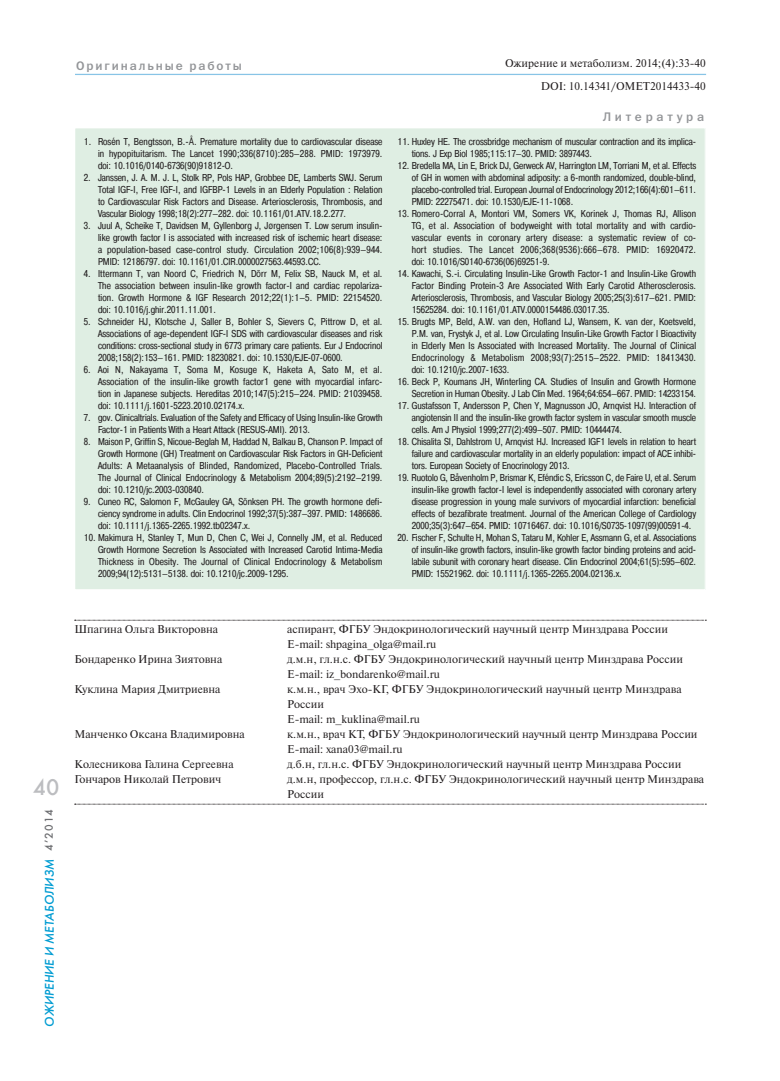
<style>
.page{position:relative;width:780px;height:1081px;background:#fff}
.page>*{position:absolute;margin:0;border:0;box-sizing:border-box;transform-origin:0 0}
.t1{font:22.5px "Futura Futuris C";color:#bcbdc0}
.t2{font:italic 12.5px "Futura Futuris C";color:#009cd2}
.t3{font:12.5px "Franklin Gothic Medium C";letter-spacing:.15em;color:#939598}
.t4{font:12.5px "Franklin Gothic Medium C";letter-spacing:.3em;color:#939598}
.t5{font:11.25px/15px "Newton C";color:#231f20}
.t6{font:11.25px "Futura Futuris C";color:#6c6d70}
.t7{font:10px/12px "Pragmatica Cond C";color:#231f20;text-align:justify}
.s1{font-family:"Helvetica"}
</style>
<div class="page">
<hr style="left:75px;top:74px;width:631px;height:1px;background:#88c4e6">
<div style="left:75px;top:128px;width:630px;height:462px;background:#dfeee3"></div>
<svg style="left:75px;top:620px;width:631px;height:1px"></svg>
<svg style="left:75px;top:804px;width:631px;height:1px"></svg>
<p class="t3" style="left:76px;top:61px;width:167px">Оригинальные работы</p>
<p class="t7" style="left:98px;top:136px;width:286px;text-indent:-14px">1. Ros<span class="s1">é</span>n T, Bengtsson, B.-<span class="s1">Å</span>. Premature mortality due to cardiovascular disease in hypopituitarism. The Lancet 1990;336(8710):285–288. PMID: 1973979. doi: 10.1016/0140-6736(90)91812-O.</p>
<p class="t7" style="left:98px;top:172px;width:286px;text-indent:-14px">2. Janssen, J. A. M. J. L, Stolk RP, Pols HAP, Grobbee DE, Lamberts SWJ. Serum Total IGF-I, Free IGF-I, and IGFBP-1 Levels in an Elderly Population : Relation to Cardiovascular Risk Factors and Disease. Arteriosclerosis, Thrombosis, and Vascular Biology 1998;18(2):277–282. doi: 10.1161/01.ATV.18.2.277.</p>
<p class="t7" style="left:98px;top:220px;width:286px;text-indent:-14px">3. Juul A, Scheike T, Davidsen M, Gyllenborg J, J<span class="s1">ø</span>rgensen T. Low serum insulin&shy;like growth factor I is associated with increased risk of ischemic heart disease: a population-based case-control study. Circulation 2002;106(8):939–944.<br>PMID: 12186797. doi: 10.1161/01.CIR.0000027563.44593.CC.</p>
<p class="t7" style="left:98px;top:268px;width:286px;text-indent:-14px">4. Ittermann T, van Noord C, Friedrich N, D<span class="s1">ö</span>rr M, Felix SB, Nauck M, et al.<br>The association between insulin-like growth factor-I and cardiac repolariza&shy;tion. Growth Hormone &amp; IGF Research 2012;22(1):1–5. PMID: 22154520. doi: 10.1016/j.ghir.2011.11.001.</p>
<p class="t7" style="left:98px;top:316px;width:286px;text-indent:-14px">5. Schneider HJ, Klotsche J, Saller B, Bohler S, Sievers C, Pittrow D, et al.<br>Associations of age-dependent IGF-I SDS with cardiovascular diseases and risk conditions: cross-sectional study in 6773 primary care patients. Eur J Endocrinol 2008;158(2):153–161. PMID: 18230821. doi: 10.1530/EJE-07-0600.</p>
<p class="t7" style="left:98px;top:364px;width:286px;text-indent:-14px">6. Aoi N, Nakayama T, Soma M, Kosuge K, Haketa A, Sato M, et al.<br>Association of the insulin-like growth factor1 gene with myocardial infarc&shy;tion in Japanese subjects. Hereditas 2010;147(5):215–224. PMID: 21039458. doi: 10.1111/j.1601-5223.2010.02174.x.</p>
<p class="t7" style="left:98px;top:412px;width:286px;text-indent:-14px">7. gov. Сlinicaltrials. Evaluation of the Safety and Efficacy of Using Insulin-like Growth<br>Factor-1 in Patients With a Heart Attack (RESUS-AMI). 2013.</p>
<p class="t7" style="left:98px;top:436px;width:286px;text-indent:-14px">8. Maison P, Griffin S, Nicoue-Beglah M, Haddad N, Balkau B, Chanson P. Impact of Growth Hormone (GH) Treatment on Cardiovascular Risk Factors in GH-Deficient Adults: A Metaanalysis of Blinded, Randomized, Placebo-Controlled Trials.<br>The Journal of Clinical Endocrinology &amp; Metabolism 2004;89(5):2192–2199. doi: 10.1210/jc.2003-030840.</p>
<p class="t7" style="left:98px;top:496px;width:286px;text-indent:-14px">9. Cuneo RC, Salomon F, McGauley GA, S<span class="s1">ö</span>nksen PH. The growth hormone defi&shy;ciency syndrome in adults. Clin Endocrinol 1992;37(5):387–397. PMID: 1486686. doi: 10.1111/j.1365-2265.1992.tb02347.x.</p>
<p class="t7" style="left:98px;top:532px;width:286px;text-indent:-14px">10. Makimura H, Stanley T, Mun D, Chen C, Wei J, Connelly JM, et al. Reduced Growth Hormone Secretion Is Associated with Increased Carotid Intima-Media Thickness in Obesity. The Journal of Clinical Endocrinology &amp; Metabolism 2009;94(12):5131–5138. doi: 10.1210/jc.2009-1295.</p>
<p class="t5" style="left:505px;top:57px;width:202px">Ожирение и метаболизм. 2014;(4):33-40</p>
<p class="t5" style="left:541px;top:80px;width:166px">DOI: 10.14341/OMET2014433-40</p>
<p class="t4" style="left:602px;top:112px;width:103px">Литература</p>
<p class="t7" style="left:411px;top:136px;width:286px;text-indent:-14px">11. Huxley HE. The crossbridge mechanism of muscular contraction and its implica&shy;tions. J Exp Biol 1985;115:17–30. PMID: 3897443.</p>
<p class="t7" style="left:411px;top:160px;width:286px;text-indent:-14px">12. Bredella MA, Lin E, Brick DJ, Gerweck AV, Harrington LM, Torriani M, et al. Effects of GH in women with abdominal adiposity: a 6-month randomized, double-blind, placebo-controlled trial. European Journal of Endocrinology 2012;166(4):601–611.<br>PMID: 22275471. doi: 10.1530/EJE-11-1068.</p>
<p class="t7" style="left:411px;top:208px;width:286px;text-indent:-14px">13. Romero-Corral A, Montori VM, Somers VK, Korinek J, Thomas RJ, Allison TG, et al. Association of bodyweight with total mortality and with cardio&shy;vascular events in coronary artery disease: a systematic review of co&shy;hort studies. The Lancet 2006;368(9536):666–678. PMID: 16920472. doi: 10.1016/S0140-6736(06)69251-9.</p>
<p class="t7" style="left:411px;top:268px;width:286px;text-indent:-14px">14. Kawachi, S.-i. Circulating Insulin-Like Growth Factor-1 and Insulin-Like Growth Factor Binding Protein-3 Are Associated With Early Carotid Atherosclerosis.<br>Arteriosclerosis, Thrombosis, and Vascular Biology 2005;25(3):617–621. PMID:<br>15625284. doi: 10.1161/01.ATV.0000154486.03017.35.</p>
<p class="t7" style="left:411px;top:316px;width:286px;text-indent:-14px">15. Brugts MP, Beld, A.W. van den, Hofland LJ, Wansem, K. van der, Koetsveld, P.M. van, Frystyk J, et al. Low Circulating Insulin-Like Growth Factor I Bioactivity in Elderly Men Is Associated with Increased Mortality. The Journal of Clinical Endocrinology &amp; Metabolism 2008;93(7):2515–2522. PMID: 18413430. doi: 10.1210/jc.2007-1633.</p>
<p class="t7" style="left:397px;top:376px;width:300px;text-align:right">16. Beck P, Koumans JH, Winterling CA. Studies of Insulin and Growth Hormone<br>Secretion in Human Obesity. J Lab Clin Med. 1964;64:654–667. PMID: 14233154.</p>
<p class="t7" style="left:411px;top:400px;width:286px;text-indent:-14px">17. Gustafsson T, Andersson P, Chen Y, Magnusson JO, Arnqvist HJ. Interaction of angiotensin II and the insulin-like growth factor system in vascular smooth muscle cells. Am J Physiol 1999;277(2):499–507. PMID: 10444474.</p>
<p class="t7" style="left:411px;top:436px;width:286px;text-indent:-14px">18. Chisalita SI, Dahlstrom U, Arnqvist HJ. Increased IGF1 levels in relation to heart failure and cardiovascular mortality in an elderly population: impact of ACE inhibi&shy;tors. European Society of Enocrinology 2013.</p>
<p class="t7" style="left:411px;top:472px;width:286px;text-indent:-14px">19. Ruotolo G, B<span class="s1">å</span>venholm P, Brismar K, Ef<span class="s1">é</span>ndic S, Ericsson C, de Faire U, et al. Serum insulin-like growth factor-I level is independently associated with coronary artery disease progression in young male survivors of myocardial infarction: beneficial effects of bezafibrate treatment. Journal of the American College of Cardiology 2000;35(3):647–654. PMID: 10716467. doi: 10.1016/S0735-1097(99)00591-4.</p>
<p class="t7" style="left:411px;top:532px;width:286px;text-indent:-14px">20. Fischer F, Schulte H, Mohan S, Tataru M, Kohler E, Assmann G, et al. Associations of insulin-like growth factors, insulin-like growth factor binding proteins and acid&shy;labile subunit with coronary heart disease. Clin Endocrinol 2004;61(5):595–602.<br>PMID: 15521962. doi: 10.1111/j.1365-2265.2004.02136.x.</p>
<h1 class="t1" style="left:33px;top:778px;width:28px">40</h1>
<p class="t6" style="left:44px;top:851px;width:44px;rotate:-90deg">4’2014</p>
<p class="t2" style="left:44px;top:1026px;width:169px;rotate:-90deg">ОЖИРЕНИЕ И МЕТАБОЛИЗМ</p>
<p class="t5" style="left:74px;top:623px;width:145px">Шпагина Ольга Викторовна</p>
<p class="t5" style="left:287px;top:623px;width:382px">аспирант, ФГБУ Эндокринологический научный центр Минздрава России<br>E-mail: shpagina_olga@mail.ru</p>
<p class="t5" style="left:74px;top:653px;width:149px">Бондаренко Ирина Зиятовна</p>
<p class="t5" style="left:287px;top:653px;width:397px">д.м.н, гл.н.с. ФГБУ Эндокринологический научный центр Минздрава России<br>E-mail: iz_bondarenko@mail.ru</p>
<p class="t5" style="left:74px;top:683px;width:148px">Куклина Мария Дмитриевна</p>
<p class="t5" style="left:287px;top:683px;width:396px">к.м.н., врач Эхо-КГ, ФГБУ Эндокринологический научный центр Минздрава<br>России<br>E-mail: m_kuklina@mail.ru</p>
<p class="t5" style="left:74px;top:728px;width:172px">Манченко Оксана Владимировна</p>
<p class="t5" style="left:287px;top:728px;width:412px">к.м.н., врач КТ, ФГБУ Эндокринологический научный центр Минздрава России<br>E-mail: xana03@mail.ru</p>
<p class="t5" style="left:74px;top:758px;width:161px">Колесникова Галина Сергеевна</p>
<p class="t5" style="left:287px;top:758px;width:396px">д.б.н, гл.н.с. ФГБУ Эндокринологический научный центр Минздрава России</p>
<p class="t5" style="left:74px;top:772px;width:148px">Гончаров Николай Петрович</p>
<p class="t5" style="left:287px;top:772px;width:418px">д.м.н, профессор, гл.н.с. ФГБУ Эндокринологический научный центр Минздрава<br>России</p>
</div>
